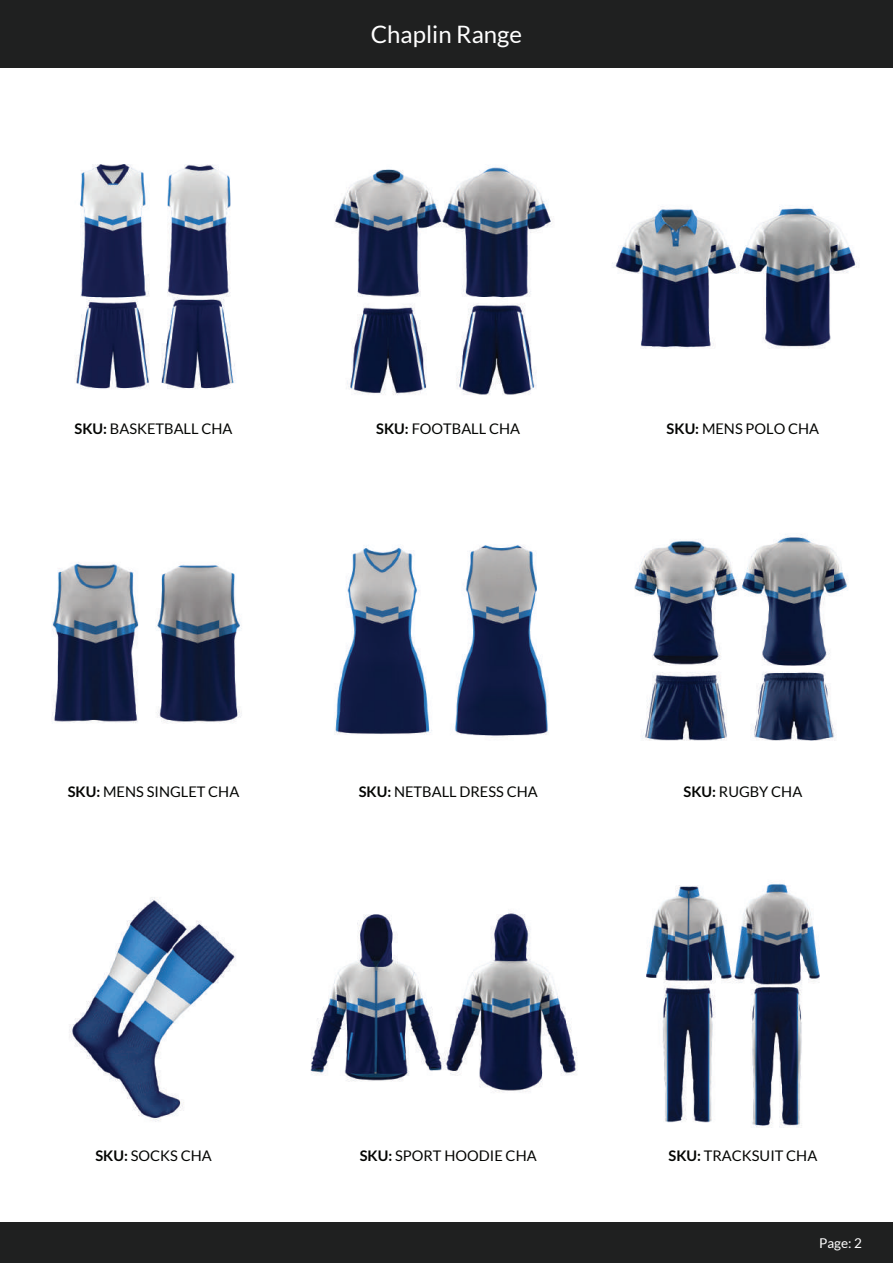
<style>
.page{position:relative;width:893px;height:1263px;background:#fff}
.page>*{position:absolute;margin:0;border:0;box-sizing:border-box;transform-origin:0 0}
.t1{font:24px "Lato";color:#fff}
.t2{font:14.7px "Lato";color:#040503}
.t3{font:13.5px "Lato";color:#fff}
.s1{font-weight:700}
</style>
<div class="page">
<img style="left:75px;top:164px;width:161px;height:225px">
<div style="left:0;top:0;width:893px;height:68px;background:#1f2020"></div>
<div style="left:0;top:1222px;width:893px;height:41px;background:#1f2020"></div>
<img style="left:334px;top:166px;width:218px;height:229px">
<img style="left:612px;top:206px;width:245px;height:143px">
<img style="left:52px;top:562px;width:190px;height:161px">
<img style="left:334px;top:545px;width:214px;height:193px">
<img style="left:634px;top:534px;width:214px;height:207px">
<img style="left:69px;top:897px;width:167px;height:225px">
<img style="left:310px;top:911px;width:267px;height:182px">
<img style="left:646px;top:882px;width:174px;height:246px">
<h1 class="t1" style="left:371px;top:21px;width:153px">Chaplin Range</h1>
<p class="t2" style="left:75px;top:420px;width:159px"><span class="s1">SKU:</span> BASKETBALL CHA</p>
<p class="t2" style="left:376px;top:420px;width:145px"><span class="s1">SKU:</span> FOOTBALL CHA</p>
<p class="t2" style="left:667px;top:420px;width:154px"><span class="s1">SKU:</span> MENS POLO CHA</p>
<p class="t2" style="left:68px;top:784px;width:173px"><span class="s1">SKU:</span> MENS SINGLET CHA</p>
<p class="t2" style="left:359px;top:784px;width:181px"><span class="s1">SKU:</span> NETBALL DRESS CHA</p>
<p class="t2" style="left:683px;top:784px;width:120px"><span class="s1">SKU:</span> RUGBY CHA</p>
<p class="t2" style="left:95px;top:1147px;width:118px"><span class="s1">SKU:</span> SOCKS CHA</p>
<p class="t2" style="left:360px;top:1147px;width:178px"><span class="s1">SKU:</span> SPORT HOODIE CHA</p>
<p class="t2" style="left:668px;top:1147px;width:150px"><span class="s1">SKU:</span> TRACKSUIT CHA</p>
<p class="t3" style="left:819px;top:1235px;width:44px">Page: 2</p>
</div>
